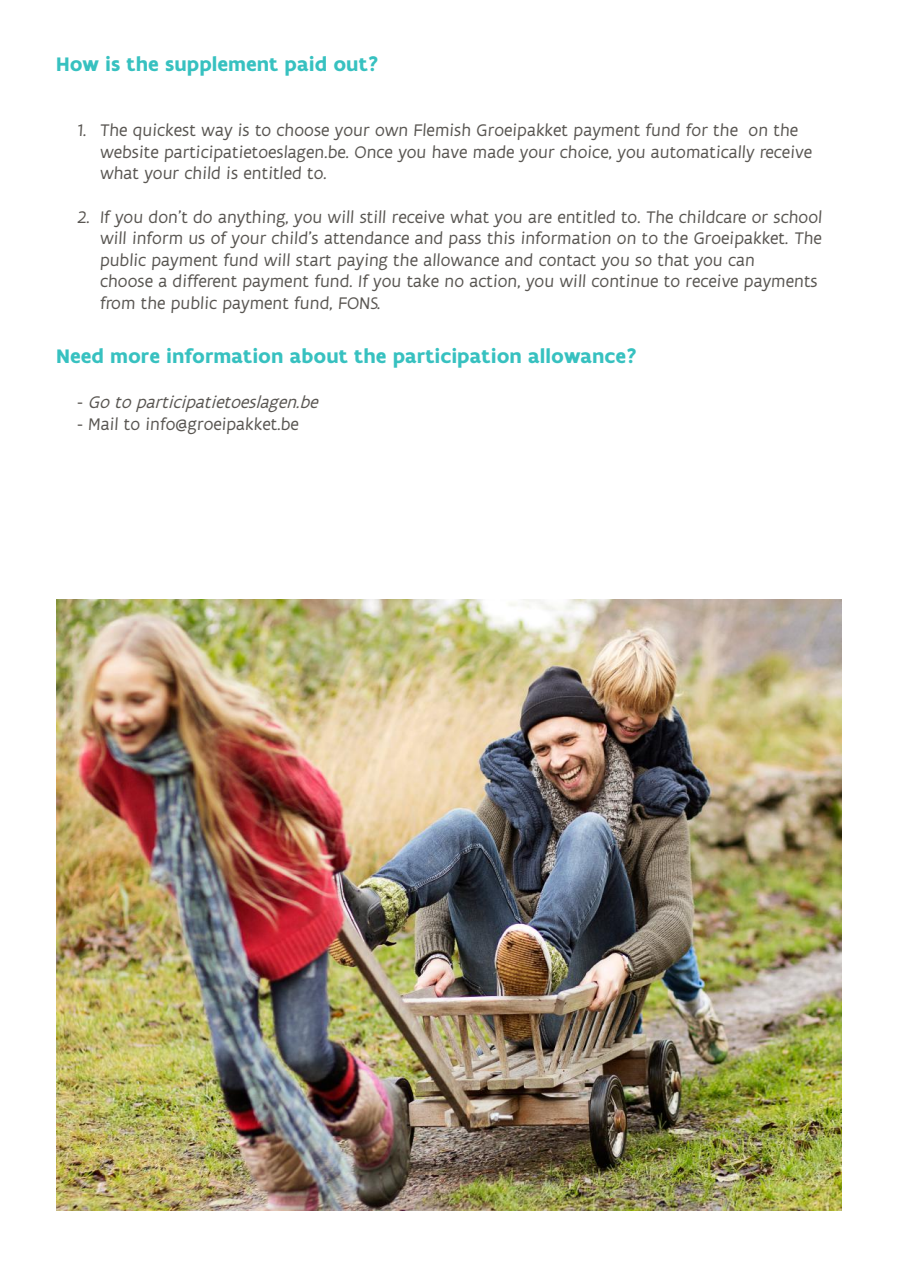
<style>
.page{position:relative;width:903px;height:1272px;background:#fff}
.page>*{position:absolute;margin:0;border:0;box-sizing:border-box;transform-origin:0 0}
.t1{font:700 21px "Flanders Art Sans";color:#37c1c0}
.t2{font:18px/21.6px "Flanders Art Sans";color:#595652}
.t3{font:italic 18px "Flanders Art Sans";color:#595652}
.s1{font-style:normal}
</style>
<div class="page">
<img style="left:56px;top:599px;width:785px;height:611px">
<p class="t1" style="left:56px;top:51px;width:324px">How is the supplement paid out?</p>
<p class="t2" style="left:100px;top:119px;width:715px;text-indent:-22px">1. The quickest way is to choose your own Flemish Groeipakket payment fund for the on the website participatietoeslagen.be. Once you have made your choice, you automatically receive what your child is entitled to.</p>
<p class="t2" style="left:100px;top:205px;width:725px;text-indent:-22px">2. If you don’t do anything, you will still receive what you are entitled to. The childcare or school will inform us of your child’s attendance and pass this information on to the Groeipakket. The public payment fund will start paying the allowance and contact you so that you can<br>choose a different payment fund. If you take no action, you will continue to receive payments from the public payment fund, FONS.</p>
<p class="t1" style="left:56px;top:343px;width:582px">Need more information about the participation allowance?</p>
<p class="t3" style="left:77px;top:391px;width:249px"><span class="s1">-</span> Gotoparticipatietoeslagen.be</p>
<p class="t2" style="left:77px;top:413px;width:224px">- Mail to info@groeipakket.be</p>
</div>
